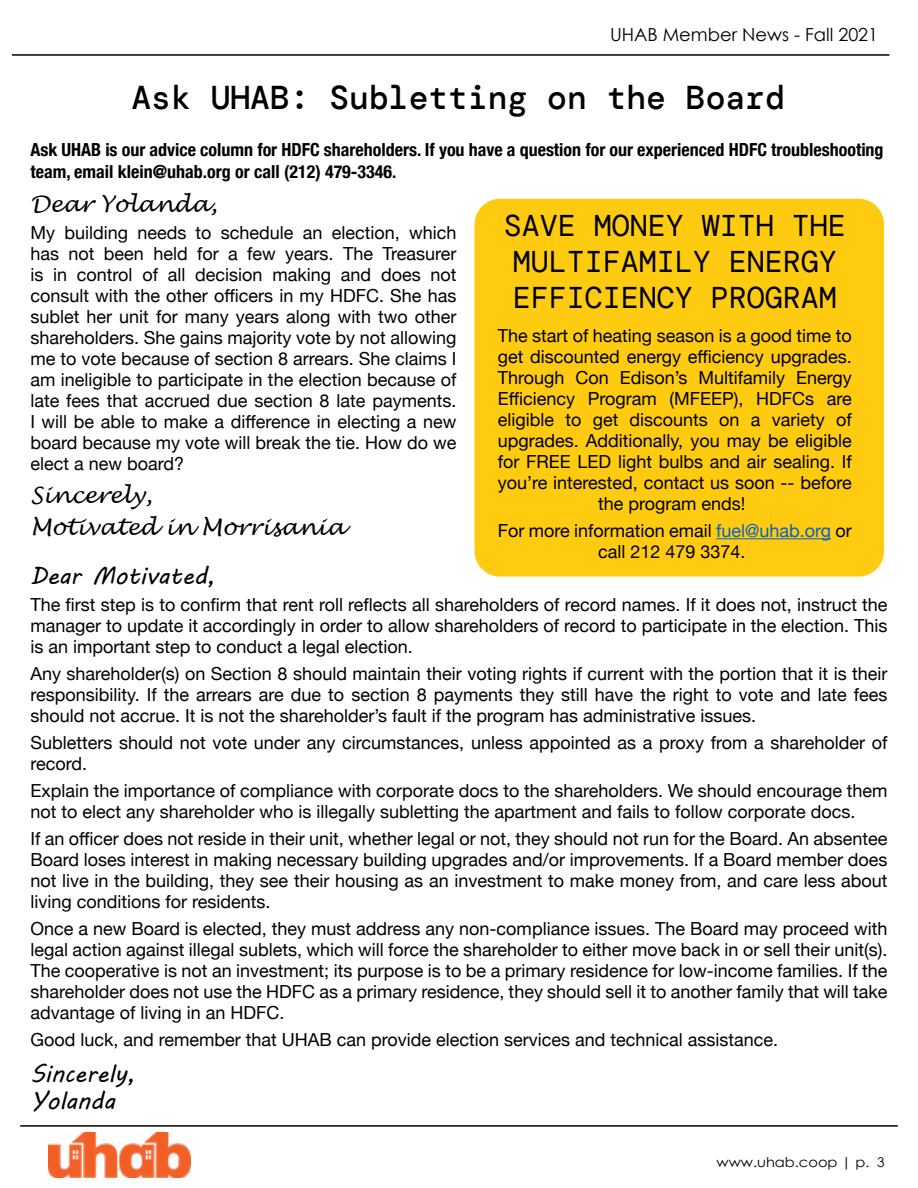
<style>
.page{position:relative;width:918px;height:1188px;background:#fff}
.page>*{position:absolute;margin:0;border:0;box-sizing:border-box;transform-origin:0 0}
.t1{font:500 33px "DM Mono";color:#000}
.t2{font:30px/36px "DM Mono";color:#000;text-align:center}
.t3{font:24px/27px "MV Boli";color:#000}
.t4{font:italic 22.5px/31.5px "Lucida Handwriting";color:#000}
.t5{font:18px/21px "Helvetica Neue";color:#000;text-align:justify}
.t6{font:700 condensed 18px/22.5px "Helvetica Neue";color:#000}
.t7{font:18px "Century Gothic";color:#000}
.t8{font:13.5px "Century Gothic";color:#000;scale:1.08 1}
.s1{color:#0563c1}
</style>
<div class="page">
<hr style="left:12px;top:54px;width:878px;height:2px;background:#000">
<hr style="left:20px;top:1125px;width:878px;height:2px;background:#000">
<img style="left:49px;top:1133px;width:141px;height:44px">
<div style="left:475px;top:199px;width:409px;height:378px;background:#ffcb11;border-radius:26px"></div>
<hr style="left:716px;top:538px;width:115px;height:1px;background:#0563c1">
<p class="t7" style="left:610px;top:22px;width:270px">UHAB Member News - Fall 2021</p>
<h1 class="t1" style="left:132px;top:77px;width:655px">Ask UHAB: Subletting on the Board</h1>
<p class="t6" style="left:30px;top:138px;width:855px">Ask UHAB is our advice column for HDFC shareholders. If you have a question for our experienced HDFC troubleshooting team, email klein@uhab.org or call (212) 479-3346.</p>
<p class="t4" style="left:30px;top:189px;width:188px">Dear Yolanda,</p>
<p class="t5" style="left:30px;top:223px;width:428px">My building needs to schedule an election, which has not been held for a few years. The Treasurer is in control of all decision making and does not consult with the other officers in my HDFC. She has sublet her unit for many years along with two other shareholders. She gains majority vote by not allowing me to vote because of section 8 arrears. She claims I am ineligible to participate in the election because of late fees that accrued due section 8 late payments.<br>I will be able to make a difference in electing a new board because my vote will break the tie. How do we elect a new board?</p>
<p class="t4" style="left:30px;top:480px;width:316px">Sincerely,<br>Motivated in Morrisania</p>
<h3 class="t3" style="left:30px;top:562px;width:187px">Dear Motivated,</h3>
<p class="t5" style="left:30px;top:595px;width:859px">The first step is to confirm that rent roll reflects all shareholders of record names. If it does not, instruct the manager to update it accordingly in order to allow shareholders of record to participate in the election. This is an important step to conduct a legal election.</p>
<p class="t5" style="left:30px;top:664px;width:859px">Any shareholder(s) on Section 8 should maintain their voting rights if current with the portion that it is their responsibility. If the arrears are due to section 8 payments they still have the right to vote and late fees should not accrue. It is not the shareholder’s fault if the program has administrative issues.</p>
<p class="t5" style="left:30px;top:733px;width:859px">Subletters should not vote under any circumstances, unless appointed as a proxy from a shareholder of record.</p>
<p class="t5" style="left:30px;top:781px;width:859px">Explain the importance of compliance with corporate docs to the shareholders. We should encourage them not to elect any shareholder who is illegally subletting the apartment and fails to follow corporate docs.</p>
<p class="t5" style="left:30px;top:829px;width:859px">If an officer does not reside in their unit, whether legal or not, they should not run for the Board. An absentee Board loses interest in making necessary building upgrades and/or improvements. If a Board member does not live in the building, they see their housing as an investment to make money from, and care less about living conditions for residents.</p>
<p class="t5" style="left:30px;top:919px;width:859px">Once a new Board is elected, they must address any non-compliance issues. The Board may proceed with legal action against illegal sublets, which will force the shareholder to either move back in or sell their unit(s).<br>The cooperative is not an investment; its purpose is to be a primary residence for low-income families. If the shareholder does not use the HDFC as a primary residence, they should sell it to another family that will take advantage of living in an HDFC.</p>
<p class="t5" style="left:30px;top:1030px;width:749px">Good luck, and remember that UHAB can provide election services and technical assistance.</p>
<h3 class="t3" style="left:30px;top:1060px;width:107px">Sincerely,<br>Yolanda</h3>
<h2 class="t2" style="left:504px;top:208px;width:343px">SAVE MONEY WITH THE<br>MULTIFAMILY ENERGY<br>EFFICIENCY PROGRAM</h2>
<p class="t5" style="left:498px;top:326px;width:356px;text-align:center">The start of heating season is a good time to get discounted energy efficiency upgrades.<br>Through Con Edison’s Multifamily Energy Efficiency Program (MFEEP), HDFCs are eligible to get discounts on a variety of upgrades. Additionally, you may be eligible for FREE LED light bulbs and air sealing. If you’re interested, contact us soon -- before the program ends!</p>
<p class="t5" style="left:498px;top:521px;width:355px;text-align:center">For more information email <span class="s1">fuel@uhab.org</span> or call 212 479 3374.</p>
<p class="t8" style="left:717px;top:1152px;width:157px">www.uhab.coop | p. 3</p>
</div>
